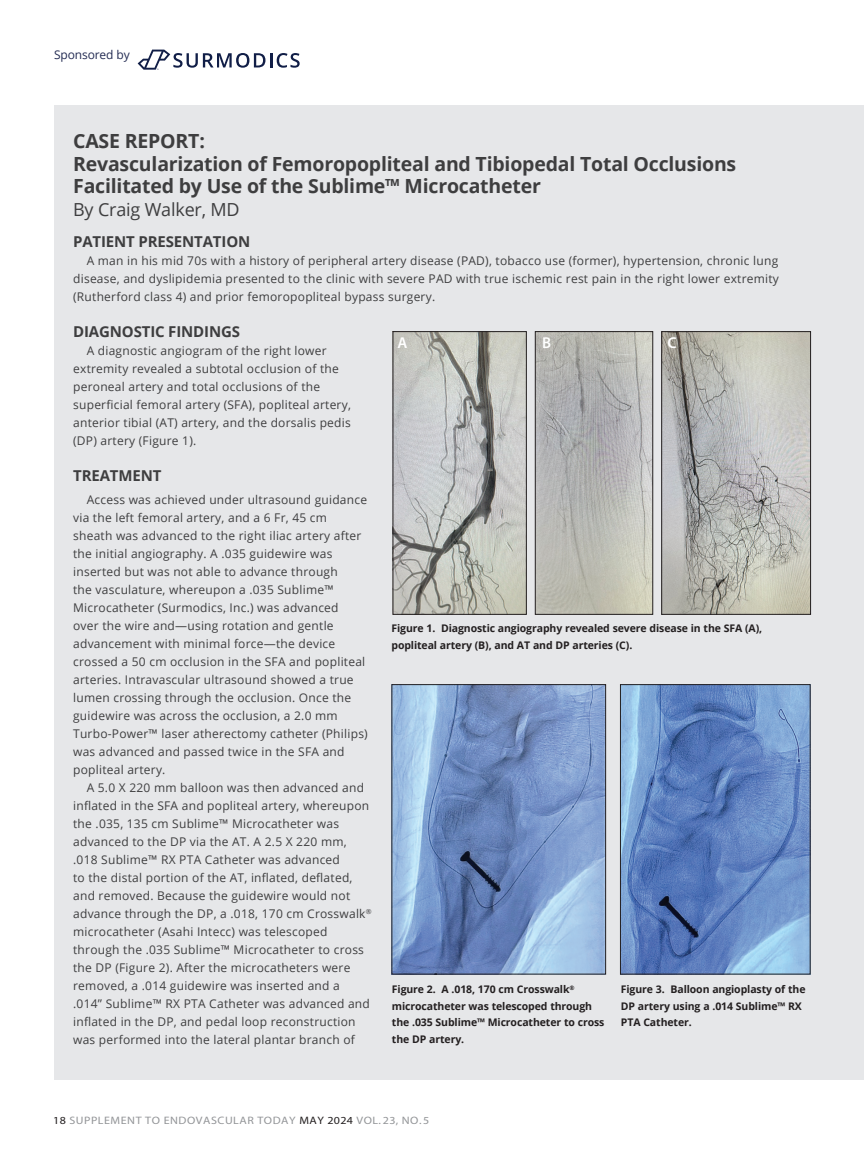
<style>
.page{position:relative;width:864px;height:1161px;background:#fff}
.page>*{position:absolute;margin:0;border:0;box-sizing:border-box;transform-origin:0 0}
.Headline_SUBLIME{font:700 19.5px/22.5px "Open Sans";letter-spacing:-.01em;color:#3e3e3f}
.Deck_SUBLIME{font:18px "Open Sans";letter-spacing:-.01em;color:#3e3e3f}
.t1{font:600 15.75px "Myriad Pro";color:#fff}
.Question_SUBLIME{font:700 15px "Open Sans";letter-spacing:-.01em;color:#3e3e3f}
.Body_SUBLIME{font:12px/18px "Open Sans";letter-spacing:.02em;color:#3e3e3f}
.t2{font:12px "Open Sans";letter-spacing:-.01em;color:#242c53}
.t3{font:10.8px "Myriad Pro";letter-spacing:.045em;color:#939598;scale:1.11 1}
.Caption_SUBLIME{font:700 10.5px/16.5px "Open Sans";letter-spacing:-.01em;color:#231f20}
.s1{color:#231f20}
</style>
<div class="page">
<svg style="left:138px;top:50px;width:162px;height:20px"></svg>
<div style="left:54px;top:105px;width:810px;height:975px;background:#e6e7e9"></div>
<img style="left:395px;top:333px;width:130px;height:280px">
<div style="left:393px;top:331px;width:134px;height:284px;border:1px solid #231f20"></div>
<img style="left:537px;top:333px;width:114px;height:280px">
<div style="left:535px;top:331px;width:118px;height:284px;border:1px solid #231f20"></div>
<img style="left:663px;top:333px;width:146px;height:280px">
<div style="left:661px;top:331px;width:150px;height:284px;border:1px solid #231f20"></div>
<img style="left:394px;top:686px;width:210px;height:286px">
<div style="left:392px;top:684px;width:214px;height:290px;border:1px solid #231f20"></div>
<img style="left:622px;top:686px;width:187px;height:286px">
<div style="left:620px;top:684px;width:191px;height:290px;border:1px solid #231f20"></div>
<p class="t2" style="left:54px;top:46px;width:77px">Sponsored by</p>
<p class="Headline_SUBLIME" style="left:73px;top:129px;width:133px">CASE REPORT:</p>
<p class="Headline_SUBLIME" style="left:73px;top:152px;width:665px">Revascularization of Femoropopliteal and Tibiopedal Total Occlusions<br>Facilitated by Use of the Sublime™ Microcatheter</p>
<p class="Deck_SUBLIME" style="left:73px;top:197px;width:168px">By Craig Walker, MD</p>
<p class="Question_SUBLIME" style="left:73px;top:231px;width:179px">PATIENT PRESENTATION</p>
<p class="Body_SUBLIME" style="left:73px;top:252px;width:707px;text-align:justify;text-indent:14px">A man in his mid 70s with a history of peripheral artery disease (PAD), tobacco use (former), hypertension, chronic lung disease, and dyslipidemia presented to the clinic with severe PAD with true ischemic rest pain in the right lower extremity (Rutherford class 4) and prior femoropopliteal bypass surgery.</p>
<p class="Question_SUBLIME" style="left:73px;top:321px;width:168px">DIAGNOSTIC FINDINGS</p>
<p class="Body_SUBLIME" style="left:73px;top:342px;width:279px;text-indent:14px">A diagnostic angiogram of the right lower extremity revealed a subtotal occlusion of the peroneal artery and total occlusions of the superficial femoral artery (SFA), popliteal artery, anterior tibial (AT) artery, and the dorsalis pedis (DP) artery (Figure 1).</p>
<p class="Question_SUBLIME" style="left:73px;top:465px;width:90px">TREATMENT</p>
<p class="Body_SUBLIME" style="left:73px;top:490px;width:296px;text-indent:14px">Access was achieved under ultrasound guidance via the left femoral artery, and a 6 Fr, 45 cm sheath was advanced to the right iliac artery after the initial angiography. A .035 guidewire was inserted but was not able to advance through<br>the vasculature, whereupon a .035 Sublime™ Microcatheter (Surmodics, Inc.) was advanced<br>over the wire and—using rotation and gentle advancement with minimal force—the device crossed a 50 cm occlusion in the SFA and popliteal arteries. Intravascular ultrasound showed a true lumen crossing through the occlusion. Once the guidewire was across the occlusion, a 2.0 mm Turbo-Power™ laser atherectomy catheter (Philips) was advanced and passed twice in the SFA and popliteal artery.</p>
<p class="Body_SUBLIME" style="left:73px;top:778px;width:300px;text-indent:14px">A 5.0 X 220 mm balloon was then advanced and inflated in the SFA and popliteal artery, whereupon the .035, 135 cm Sublime™ Microcatheter was advanced to the DP via the AT. A 2.5 X 220 mm, .018 Sublime™ RX PTA Catheter was advanced<br>to the distal portion of the AT, inflated, deflated, and removed. Because the guidewire would not advance through the DP, a .018, 170 cm Crosswalk<sup>® </sup>microcatheter (Asahi Intecc) was telescoped through the .035 Sublime™ Microcatheter to cross the DP (Figure 2). After the microcatheters were removed, a .014 guidewire was inserted and a .014” Sublime™ RX PTA Catheter was advanced and inflated in the DP, and pedal loop reconstruction was performed into the lateral plantar branch of</p>
<p class="t1" style="left:397px;top:333px;width:12px">A</p>
<p class="t1" style="left:542px;top:333px;width:11px">B</p>
<p class="t1" style="left:668px;top:333px;width:11px">C</p>
<p class="Caption_SUBLIME" style="left:392px;top:620px;width:372px">Figure 1. Diagnostic angiography revealed severe disease in the SFA (A), popliteal artery (B), and AT and DP arteries (C).</p>
<p class="Caption_SUBLIME" style="left:392px;top:981px;width:214px">Figure 2. A .018, 170 cm Crosswalk<sup>® </sup>microcatheter was telescoped through the .035 Sublime™ Microcatheter to cross the DP artery.</p>
<p class="Caption_SUBLIME" style="left:621px;top:981px;width:186px">Figure 3. Balloon angioplasty of the<br>DP artery using a .014 Sublime™ RX<br>PTA Catheter.</p>
<p class="t3" style="left:53px;top:1113px;width:340px"><span class="s1">18</span> SUPPLEMENT TO ENDOVASCULAR TODAY <span class="s1">MAY 2024</span> VOL. 23, NO. 5</p>
</div>
